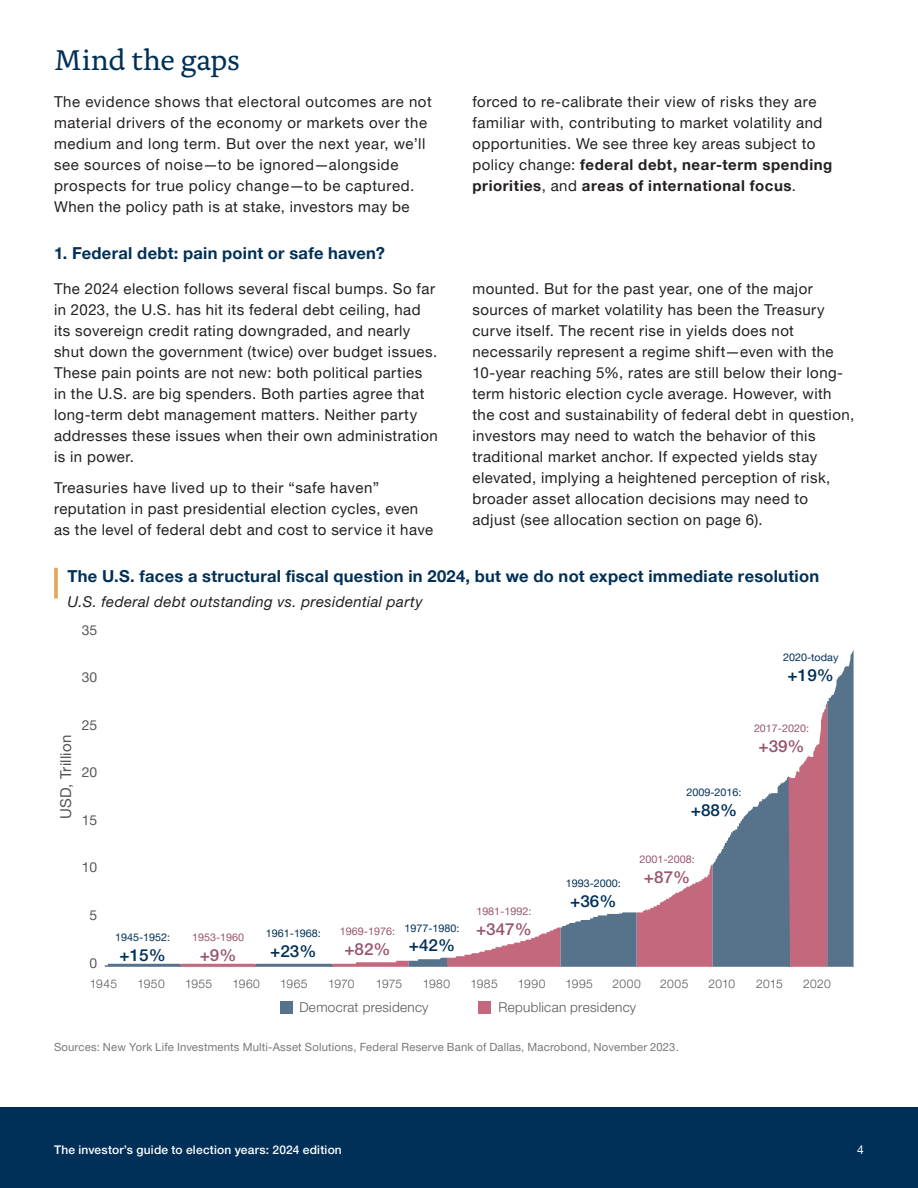
<style>
.page{position:relative;width:918px;height:1188px;background:#fff}
.page>*{position:absolute;margin:0;border:0;box-sizing:border-box;transform-origin:0 0}
.Alda_subheads{font:30px "Alda Pro";letter-spacing:-.015em;color:#003057}
.t1{font:500 16.65px "Helvetica Neue LT Pro";color:#003057}
.t2{font:500 16.65px "Helvetica Neue LT Pro";color:#985570}
.Chart_heads_tier_two_subheads{font:700 16.5px "Helvetica Neue LT Pro";letter-spacing:.015em;color:#003057}
.Body_text_10_14__55{font:15px/21px "Helvetica Neue LT Pro";letter-spacing:.03em;color:#231f20}
.Chart_descriptor{font:italic 15px "Helvetica Neue LT Pro";letter-spacing:.025em;color:#231f20}
.t3{font:15px "Helvetica Neue LT Pro";letter-spacing:.015em;color:#565656}
.t4{font:13.65px "Helvetica Neue LT Pro";color:#595959}
.t5{font:300 13.5px "Helvetica Neue LT Pro";letter-spacing:.02em;color:#565656}
.t6{font:300 12px "Helvetica Neue LT Pro";letter-spacing:.025em;color:#565656}
.t7{font:500 12px "Helvetica Neue LT Pro";letter-spacing:.015em;color:#fff}
.t8{font:12px "Helvetica Neue LT Pro";color:#fff}
.Sources__55{font:11.25px "Helvetica Neue LT Pro";letter-spacing:.02em;color:#787878}
.t9{font:10.5px "Helvetica Neue LT Pro";color:#003057}
.t10{font:10.5px "Helvetica Neue LT Pro";color:#985570}
.s1{font-weight:700}
</style>
<div class="page">
<div style="left:0;top:1107px;width:918px;height:81px;background:#003057"></div>
<svg style="left:105px;top:650px;width:749px;height:317px"></svg>
<div style="left:478px;top:1001px;width:13px;height:13px;background:#c4687e"></div>
<div style="left:280px;top:1001px;width:13px;height:13px;background:#57728b"></div>
<svg style="left:54px;top:568px;width:4px;height:31px"></svg>
<p class="Alda_subheads" style="left:54px;top:38px;width:187px">Mind the gaps</p>
<p class="Body_text_10_14__55" style="left:54px;top:91px;width:379px">The evidence shows that electoral outcomes are not material drivers of the economy or markets over the medium and long term. But over the next year, we’ll see sources of noise—to be ignored—alongside prospects for true policy change—to be captured.<br>When the policy path is at stake, investors may be</p>
<p class="Body_text_10_14__55" style="left:472px;top:91px;width:361px">forced to re-calibrate their view of risks they are familiar with, contributing to market volatility and opportunities. We see three key areas subject to policy change: <span class="s1">federal debt, near-term spending priorities</span>, and <span class="s1">areas of international focus</span>.</p>
<p class="Chart_heads_tier_two_subheads" style="left:54px;top:243px;width:332px">1. Federal debt: pain point or safe haven?</p>
<p class="Body_text_10_14__55" style="left:54px;top:277px;width:386px">The 2024 election follows several fiscal bumps. So far in 2023, the U.S. has hit its federal debt ceiling, had its sovereign credit rating downgraded, and nearly shut down the government (twice) over budget issues.<br>These pain points are not new: both political parties in the U.S. are big spenders. Both parties agree that long-term debt management matters. Neither party addresses these issues when their own administration is in power.</p>
<p class="Body_text_10_14__55" style="left:54px;top:477px;width:381px">Treasuries have lived up to their “safe haven” reputation in past presidential election cycles, even as the level of federal debt and cost to service it have</p>
<p class="Body_text_10_14__55" style="left:472px;top:277px;width:383px">mounted. But for the past year, one of the major sources of market volatility has been the Treasury curve itself. The recent rise in yields does not necessarily represent a regime shift—even with the 10-year reaching 5%, rates are still below their long&shy;term historic election cycle average. However, with the cost and sustainability of federal debt in question, investors may need to watch the behavior of this traditional market anchor. If expected yields stay elevated, implying a heightened perception of risk, broader asset allocation decisions may need to adjust (see allocation section on page 6).</p>
<p class="Chart_heads_tier_two_subheads" style="left:68px;top:566px;width:753px">The U.S. faces a structural fiscal question in 2024, but we do not expect immediate resolution</p>
<p class="Chart_descriptor" style="left:68px;top:593px;width:357px">U.S. federal debt outstanding vs. presidential party</p>
<p class="t4" style="left:82px;top:621px;width:17px">35</p>
<p class="t4" style="left:82px;top:669px;width:17px">30</p>
<p class="t9" style="left:783px;top:651px;width:57px">2020-today</p>
<p class="t1" style="left:788px;top:665px;width:48px">+19%</p>
<p class="t3" style="left:57px;top:819px;width:86px;rotate:-90deg">USD, Trillion</p>
<p class="t4" style="left:82px;top:716px;width:17px">25</p>
<p class="t4" style="left:82px;top:764px;width:17px">20</p>
<p class="t4" style="left:82px;top:812px;width:17px">15</p>
<p class="t10" style="left:754px;top:722px;width:57px">2017-2020:</p>
<p class="t2" style="left:758px;top:736px;width:48px">+39%</p>
<p class="t9" style="left:686px;top:786px;width:57px">2009-2016:</p>
<p class="t1" style="left:691px;top:800px;width:48px">+88%</p>
<p class="t4" style="left:82px;top:859px;width:17px">10</p>
<p class="t4" style="left:89px;top:907px;width:9px">5</p>
<p class="t4" style="left:89px;top:954px;width:9px">0</p>
<p class="t9" style="left:115px;top:930px;width:57px">1945-1952:</p>
<p class="t1" style="left:120px;top:945px;width:48px">+15%</p>
<p class="t10" style="left:192px;top:930px;width:54px">1953-1960</p>
<p class="t2" style="left:200px;top:945px;width:38px">+9%</p>
<p class="t9" style="left:266px;top:927px;width:57px">1961-1968:</p>
<p class="t1" style="left:270px;top:941px;width:48px">+23%</p>
<p class="t10" style="left:340px;top:925px;width:57px">1969-1976:</p>
<p class="t2" style="left:344px;top:939px;width:48px">+82%</p>
<p class="t9" style="left:404px;top:921px;width:57px">1977-1980:</p>
<p class="t1" style="left:409px;top:936px;width:48px">+42%</p>
<p class="t10" style="left:476px;top:905px;width:57px">1981-1992:</p>
<p class="t2" style="left:476px;top:919px;width:57px">+347%</p>
<p class="t9" style="left:566px;top:877px;width:57px">1993-2000:</p>
<p class="t1" style="left:570px;top:891px;width:48px">+36%</p>
<p class="t10" style="left:640px;top:853px;width:57px">2001-2008:</p>
<p class="t2" style="left:644px;top:867px;width:48px">+87%</p>
<p class="t6" style="left:90px;top:977px;width:29px">1945</p>
<p class="t6" style="left:137px;top:977px;width:29px">1950</p>
<p class="t6" style="left:185px;top:977px;width:29px">1955</p>
<p class="t6" style="left:232px;top:977px;width:29px">1960</p>
<p class="t6" style="left:280px;top:977px;width:29px">1965</p>
<p class="t6" style="left:328px;top:977px;width:28px">1970</p>
<p class="t6" style="left:376px;top:977px;width:28px">1975</p>
<p class="t6" style="left:423px;top:977px;width:29px">1980</p>
<p class="t6" style="left:470px;top:977px;width:29px">1985</p>
<p class="t6" style="left:518px;top:977px;width:29px">1990</p>
<p class="t6" style="left:565px;top:977px;width:29px">1995</p>
<p class="t6" style="left:613px;top:977px;width:30px">2000</p>
<p class="t6" style="left:660px;top:977px;width:30px">2005</p>
<p class="t6" style="left:708px;top:977px;width:28px">2010</p>
<p class="t6" style="left:756px;top:977px;width:28px">2015</p>
<p class="t6" style="left:803px;top:977px;width:29px">2020</p>
<p class="t5" style="left:299px;top:999px;width:131px">Democrat presidency</p>
<p class="t5" style="left:499px;top:999px;width:139px">Republican presidency</p>
<p class="Sources__55" style="left:54px;top:1040px;width:626px">Sources: New York Life Investments Multi-Asset Solutions, Federal Reserve Bank of Dallas, Macrobond, November 2023.</p>
<p class="t7" style="left:54px;top:1143px;width:289px">The investor’s guide to election years: 2024 edition</p>
<p class="t8" style="left:857px;top:1142px;width:8px">4</p>
</div>
